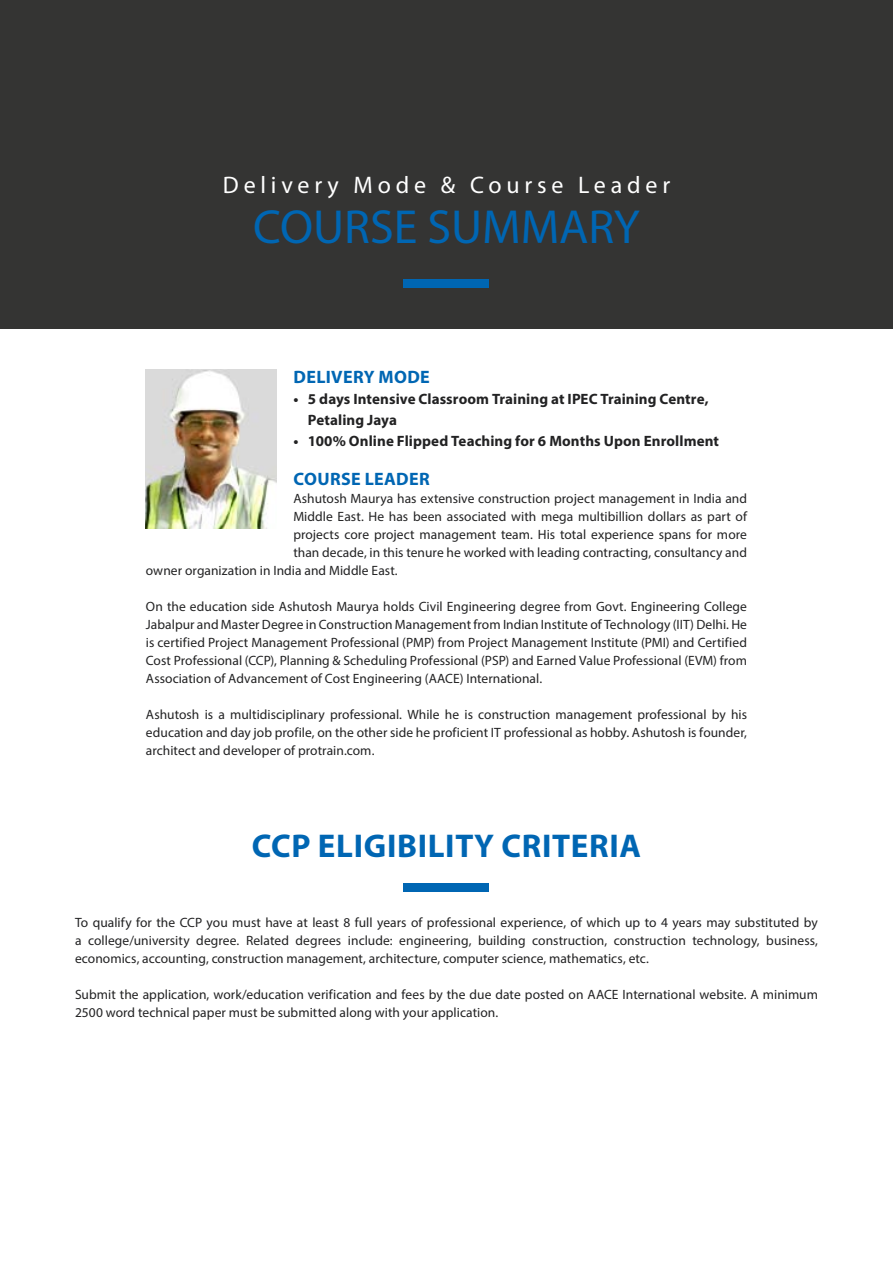
<style>
.page{position:relative;width:893px;height:1263px;background:#fff}
.page>*{position:absolute;margin:0;border:0;box-sizing:border-box;transform-origin:0 0}
.t1{font:48px "Myriad Pro";color:#0066b3}
.t2{font:700 33px "Myriad Pro";letter-spacing:.02em;color:#0066b3}
.t3{font:24px "Myriad Pro";letter-spacing:.2em;color:#fff}
.t4{font:700 18px "Myriad Pro";letter-spacing:.02em;color:#0066b3}
.t5{font:700 15px/21px "Myriad Pro";letter-spacing:.005em;color:#222223}
.t6{font:13.5px/18px "Myriad Pro";letter-spacing:.005em;color:#222223;text-align:justify}
</style>
<div class="page">
<div style="left:0;top:0;width:893px;height:329px;background:#343433"></div>
<div style="left:404px;top:279px;width:85px;height:9px;background:#0066b3"></div>
<img style="left:146px;top:370px;width:130px;height:159px">
<div style="left:404px;top:883px;width:85px;height:8px;background:#0066b3"></div>
<h3 class="t3" style="left:223px;top:171px;width:449px">Delivery Mode &amp; Course Leader</h3>
<h1 class="t1" style="left:253px;top:197px;width:388px">COURSE SUMMARY</h1>
<h3 class="t4" style="left:294px;top:366px;width:138px">DELIVERY MODE</h3>
<p class="t5" style="left:308px;top:388px;width:402px;text-indent:-15px">• 5 days Intensive Classroom Training at IPEC Training Centre,<br>Petaling Jaya</p>
<p class="t5" style="left:293px;top:430px;width:427px">• 100% Online Flipped Teaching for 6 Months Upon Enrollment</p>
<h3 class="t4" style="left:294px;top:468px;width:138px">COURSE LEADER</h3>
<p class="t6" style="left:293px;top:490px;width:455px">Ashutosh Maurya has extensive construction project management in India and</p>
<p class="t6" style="left:293px;top:508px;width:455px">Middle East. He has been associated with mega multibillion dollars as part of</p>
<p class="t6" style="left:293px;top:526px;width:455px">projects core project management team. His total experience spans for more</p>
<p class="t6" style="left:293px;top:544px;width:455px">than decade, in this tenure he worked with leading contracting, consultancy and</p>
<p class="t6" style="left:146px;top:562px;width:253px">owner organization in India and Middle East.</p>
<p class="t6" style="left:146px;top:598px;width:603px">On the education side Ashutosh Maurya holds Civil Engineering degree from Govt. Engineering College Jabalpur and Master Degree in Construction Management from Indian Institute of Technology (IIT) Delhi. He is certified Project Management Professional (PMP) from Project Management Institute (PMI) and Certified Cost Professional (CCP), Planning &amp; Scheduling Professional (PSP) and Earned Value Professional (EVM) from Association of Advancement of Cost Engineering (AACE) International.</p>
<p class="t6" style="left:146px;top:706px;width:603px">Ashutosh is a multidisciplinary professional. While he is construction management professional by his education and day job profile, on the other side he proficient IT professional as hobby. Ashutosh is founder, architect and developer of protrain.com.</p>
<h2 class="t2" style="left:252px;top:824px;width:391px">CCP ELIGIBILITY CRITERIA</h2>
<p class="t6" style="left:75px;top:913px;width:744px">To qualify for the CCP you must have at least 8 full years of professional experience, of which up to 4 years may substituted by a college/university degree. Related degrees include: engineering, building construction, construction technology, business, economics, accounting, construction management, architecture, computer science, mathematics, etc.</p>
<p class="t6" style="left:75px;top:985px;width:744px">Submit the application, work/education verification and fees by the due date posted on AACE International website. A minimum<br>2500 word technical paper must be submitted along with your application.</p>
</div>
